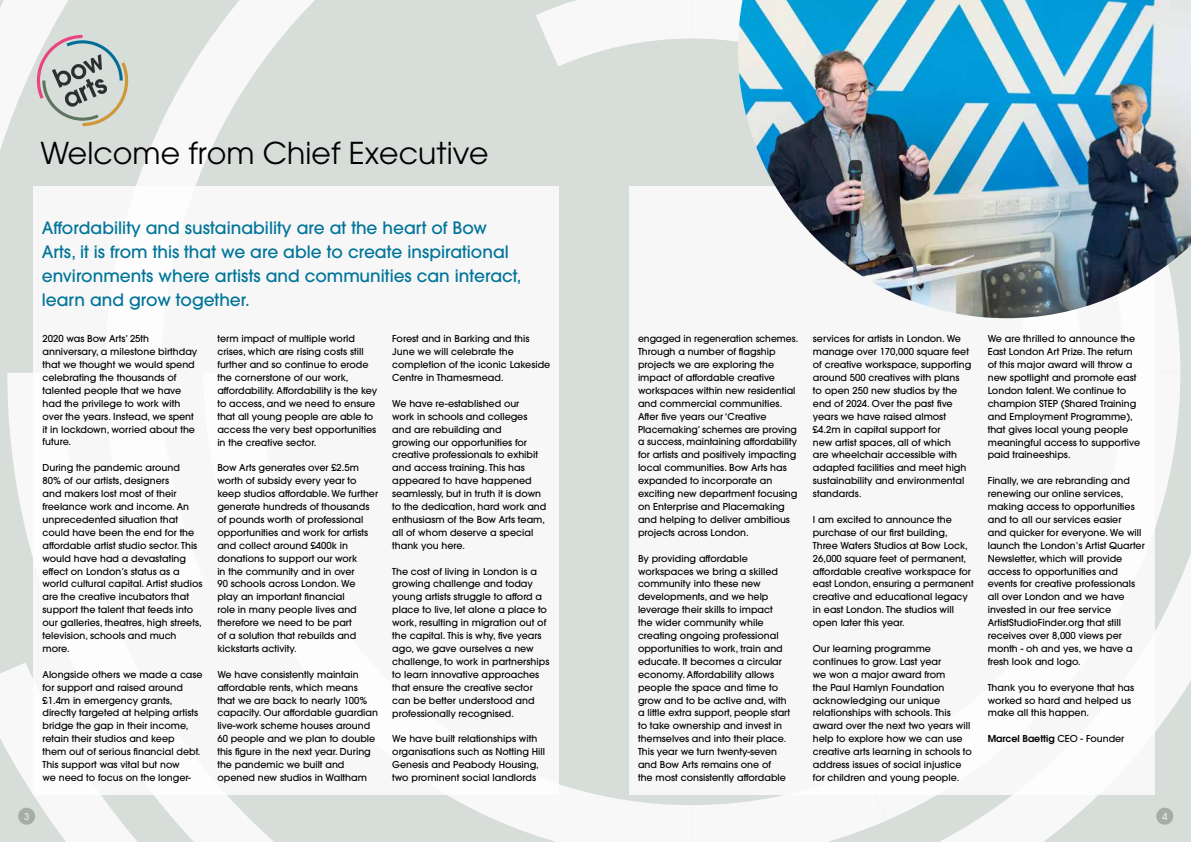
<style>
.page{position:relative;width:1191px;height:842px;background:#d7ddd9}
.page>*{position:absolute;margin:0;border:0;box-sizing:border-box;transform-origin:0 0}
.t1{font:30px "ITC Avant Garde Pro";color:#000}
.t2{font:500 17px/24px "ITC Avant Garde Pro";color:#007499}
.t3{font:500 9.5px/12.9px "ITC Avant Garde Pro";color:#000}
.t4{font:600 9.5px "ITC Avant Garde Pro";color:#000}
.t5{font:9.5px "ITC Avant Garde Pro";color:#fff}
.s1{font-weight:500}
</style>
<div class="page">
<svg style="left:536px;top:0;width:156px;height:66px"></svg>
<svg style="left:692px;top:794px;width:194px;height:48px;background:#f2f4f3"></svg>
<svg style="left:1155px;top:318px;width:26px;height:55px"></svg>
<svg style="left:903px;top:794px;width:78px;height:48px"></svg>
<svg style="left:7px;top:373px;width:26px;height:184px"></svg>
<div style="left:692px;top:0;width:46px;height:42px;background:#f7f8f7"></div>
<svg style="left:0;top:663px;width:692px;height:179px"></svg>
<svg style="left:981px;top:373px;width:210px;height:469px"></svg>
<svg style="left:0;top:0;width:315px;height:186px"></svg>
<div style="left:33px;top:186px;width:526px;height:608px;background:#f6f7f6"></div>
<div style="left:629px;top:186px;width:526px;height:608px;background:#f6f7f6"></div>
<img style="left:738px;top:0;width:453px;height:318px">
<div style="left:18px;top:808px;width:17px;height:17px;background:#a3aea4;border-radius:50%"></div>
<div style="left:1156px;top:808px;width:17px;height:17px;background:#a3aea4;border-radius:50%"></div>
<svg style="left:37px;top:35px;width:91px;height:91px"></svg>
<h1 class="t1" style="left:41px;top:134px;width:449px">Welcome from Chief Executive</h1>
<h2 class="t2" style="left:42px;top:216px;width:481px">Affordability and sustainability are at the heart of Bow Arts, it is from this that we are able to create inspirational environments where artists and communities can interact, learn and grow together.</h2>
<p class="t3" style="left:43px;top:332px;width:156px">2020 was Bow Arts’ 25th anniversary, a milestone birthday that we thought we would spend celebrating the thousands of talented people that we have had the privilege to work with over the years. Instead, we spent it in lockdown, worried about the future.</p>
<p class="t3" style="left:43px;top:461px;width:161px">During the pandemic around<br>80% of our artists, designers<br>and makers lost most of their freelance work and income. An unprecedented situation that could have been the end for the affordable artist studio sector. This would have had a devastating effect on London’s status as a world cultural capital. Artist studios are the creative incubators that support the talent that feeds into our galleries, theatres, high streets, television, schools and much more.</p>
<p class="t3" style="left:43px;top:668px;width:162px">Alongside others we made a case for support and raised around £1.4m in emergency grants, directly targeted at helping artists bridge the gap in their income, retain their studios and keep<br>them out of serious financial debt.<br>This support was vital but now<br>we need to focus on the longer-</p>
<p class="t3" style="left:217px;top:332px;width:161px">term impact of multiple world crises, which are rising costs still further and so continue to erode the cornerstone of our work, affordability. Affordability is the key to access, and we need to ensure that all young people are able to access the very best opportunities in the creative sector.</p>
<p class="t3" style="left:217px;top:461px;width:162px">Bow Arts generates over £2.5m worth of subsidy every year to keep studios affordable. We further generate hundreds of thousands of pounds worth of professional opportunities and work for artists and collect around £400k in donations to support our work<br>in the community and in over<br>90 schools across London. We play an important financial<br>role in many people lives and therefore we need to be part<br>of a solution that rebuilds and kickstarts activity.</p>
<p class="t3" style="left:217px;top:668px;width:162px">We have consistently maintain affordable rents, which means that we are back to nearly 100% capacity. Our affordable guardian live-work scheme houses around<br>60 people and we plan to double this figure in the next year. During the pandemic we built and opened new studios in Waltham</p>
<p class="t3" style="left:392px;top:332px;width:159px">Forest and in Barking and this<br>June we will celebrate the completion of the iconic Lakeside<br>Centre in Thamesmead.</p>
<p class="t3" style="left:392px;top:397px;width:156px">We have re-established our<br>work in schools and colleges and are rebuilding and<br>growing our opportunities for creative professionals to exhibit and access training. This has appeared to have happened seamlessly, but in truth it is down to the dedication, hard work and enthusiasm of the Bow Arts team, all of whom deserve a special thank you here.</p>
<p class="t3" style="left:392px;top:565px;width:159px">The cost of living in London is a growing challenge and today young artists struggle to afford a place to live, let alone a place to work, resulting in migration out of the capital. This is why, five years ago, we gave ourselves a new challenge, to work in partnerships to learn innovative approaches that ensure the creative sector can be better understood and professionally recognised.</p>
<p class="t3" style="left:392px;top:732px;width:154px">We have built relationships with organisations such as Notting Hill<br>Genesis and Peabody Housing, two prominent social landlords</p>
<p class="t3" style="left:638px;top:332px;width:162px">engaged in regeneration schemes.<br>Through a number of flagship projects we are exploring the impact of affordable creative workspaces within new residential and commercial communities.<br>After five years our ‘Creative<br>Placemaking’ schemes are proving a success, maintaining affordability for artists and positively impacting local communities. Bow Arts has expanded to incorporate an exciting new department focusing on Enterprise and Placemaking and helping to deliver ambitious projects across London.</p>
<p class="t3" style="left:638px;top:552px;width:154px">By providing affordable workspaces we bring a skilled community into these new developments, and we help leverage their skills to impact<br>the wider community while creating ongoing professional opportunities to work, train and educate. It becomes a circular economy. Affordability allows people the space and time to grow and to be active and, with a little extra support, people start to take ownership and invest in themselves and into their place.<br>This year we turn twenty-seven and Bow Arts remains one of<br>the most consistently affordable</p>
<p class="t3" style="left:813px;top:332px;width:160px">services for artists in London. We manage over 170,000 square feet of creative workspace, supporting around 500 creatives with plans<br>to open 250 new studios by the end of 2024. Over the past five years we have raised almost £4.2m in capital support for<br>new artist spaces, all of which<br>are wheelchair accessible with adapted facilities and meet high sustainability and environmental standards.</p>
<p class="t3" style="left:813px;top:513px;width:162px">I am excited to announce the purchase of our first building,<br>Three Waters Studios at Bow Lock,<br>26,000 square feet of permanent, affordable creative workspace for east London, ensuring a permanent creative and educational legacy in east London. The studios will open later this year.</p>
<p class="t3" style="left:813px;top:642px;width:161px">Our learning programme continues to grow. Last year<br>we won a major award from<br>the Paul Hamlyn Foundation acknowledging our unique relationships with schools. This award over the next two years will help to explore how we can use creative arts learning in schools to address issues of social injustice for children and young people.</p>
<p class="t3" style="left:987px;top:332px;width:154px">We are thrilled to announce the<br>East London Art Prize. The return of this major award will throw a new spotlight and promote east<br>London talent. We continue to champion STEP (Shared Training and Employment Programme), that gives local young people meaningful access to supportive paid traineeships.</p>
<p class="t3" style="left:987px;top:474px;width:158px">Finally, we are rebranding and renewing our online services, making access to opportunities and to all our services easier<br>and quicker for everyone. We will launch the London’s Artist Quarter<br>Newsletter, which will provide access to opportunities and events for creative professionals all over London and we have invested in our free service<br>ArtistStudioFinder.org that still receives over 8,000 views per month - oh and yes, we have a fresh look and logo.</p>
<p class="t3" style="left:987px;top:681px;width:148px">Thank you to everyone that has worked so hard and helped us make all this happen.</p>
<p class="t4" style="left:987px;top:732px;width:138px">Marcel Baettig <span class="s1">CEO - Founder</span></p>
<p class="t5" style="left:24px;top:810px;width:7px">3</p>
<p class="t5" style="left:1162px;top:810px;width:7px">4</p>
</div>
